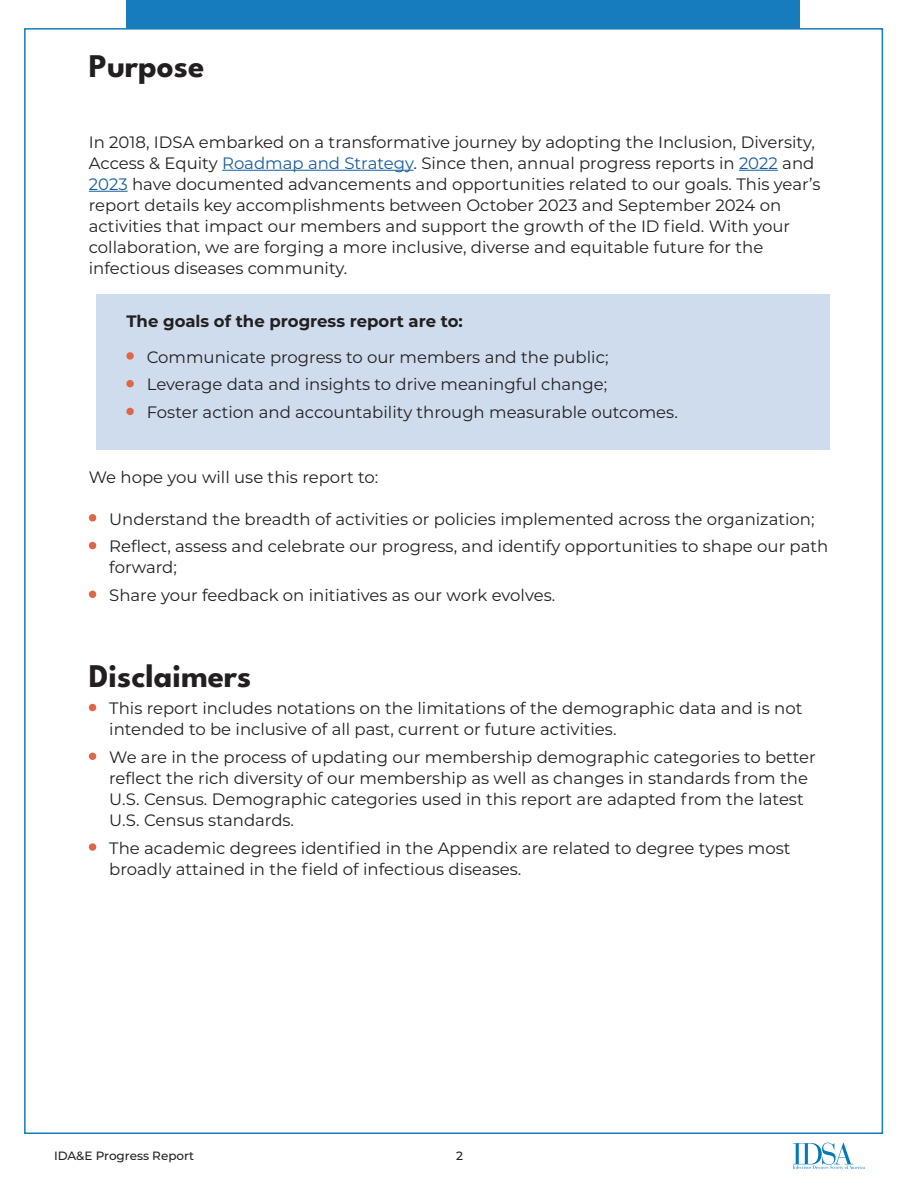
<style>
.page{position:relative;width:918px;height:1188px;background:#fff}
.page>*{position:absolute;margin:0;border:0;box-sizing:border-box;transform-origin:0 0}
.t1{font:700 33px "League Spartan";color:#231f20}
.t2{font:16.5px/21px "Montserrat";color:#231f20}
.t3{font:700 16.5px "Montserrat";color:#231f20}
.t4{font:500 12px "Montserrat";color:#231f20}
.s1{color:#175d9e}
</style>
<div class="page">
<div style="left:96px;top:294px;width:733px;height:155px;background:#cfdced"></div>
<hr style="left:222px;top:170px;width:192px;height:1px;background:#175d9e">
<hr style="left:739px;top:170px;width:39px;height:1px;background:#175d9e">
<hr style="left:89px;top:191px;width:39px;height:1px;background:#175d9e">
<svg style="left:793px;top:1143px;width:72px;height:27px"></svg>
<div style="left:126px;top:0;width:674px;height:28px;background:#167cbb"></div>
<div style="left:126px;top:352px;width:8px;height:8px;background:#de6649;border-radius:50%"></div>
<div style="left:126px;top:380px;width:8px;height:7px;background:#de6649;border-radius:50%"></div>
<div style="left:126px;top:408px;width:8px;height:7px;background:#de6649;border-radius:50%"></div>
<div style="left:89px;top:514px;width:7px;height:8px;background:#de6649;border-radius:50%"></div>
<div style="left:89px;top:542px;width:7px;height:7px;background:#de6649;border-radius:50%"></div>
<div style="left:89px;top:591px;width:7px;height:7px;background:#de6649;border-radius:50%"></div>
<div style="left:89px;top:704px;width:7px;height:7px;background:#de6649;border-radius:50%"></div>
<div style="left:89px;top:753px;width:7px;height:7px;background:#de6649;border-radius:50%"></div>
<div style="left:89px;top:843px;width:7px;height:8px;background:#de6649;border-radius:50%"></div>
<p class="t1" style="left:89px;top:40px;width:117px">Purpose</p>
<p class="t2" style="left:89px;top:131px;width:733px">In 2018, IDSA embarked on a transformative journey by adopting the Inclusion, Diversity, Access &amp; Equity <span class="s1">Roadmap and Strategy</span>. Since then, annual progress reports in <span class="s1">2022</span> and <span class="s1">2023</span> have documented advancements and opportunities related to our goals. This year’s report details key accomplishments between October 2023 and September 2024 on activities that impact our members and support the growth of the ID field. With your collaboration, we are forging a more inclusive, diverse and equitable future for the infectious diseases community.</p>
<p class="t3" style="left:126px;top:309px;width:338px">The goals of the progress report are to:</p>
<p class="t2" style="left:147px;top:346px;width:463px">Communicate progress to our members and the public;</p>
<p class="t2" style="left:147px;top:373px;width:462px">Leverage data and insights to drive meaningful change;</p>
<p class="t2" style="left:147px;top:401px;width:533px">Foster action and accountability through measurable outcomes.</p>
<p class="t2" style="left:89px;top:466px;width:291px">We hope you will use this report to:</p>
<p class="t2" style="left:109px;top:508px;width:707px">Understand the breadth of activities or policies implemented across the organization;</p>
<p class="t2" style="left:109px;top:535px;width:721px">Reflect, assess and celebrate our progress, and identify opportunities to shape our path forward;</p>
<p class="t2" style="left:109px;top:584px;width:447px">Share your feedback on initiatives as our work evolves.</p>
<p class="t1" style="left:89px;top:650px;width:164px">Disclaimers</p>
<p class="t2" style="left:109px;top:697px;width:695px">This report includes notations on the limitations of the demographic data and is not intended to be inclusive of all past, current or future activities.</p>
<p class="t2" style="left:109px;top:746px;width:708px">We are in the process of updating our membership demographic categories to better reflect the rich diversity of our membership as well as changes in standards from the U.S. Census. Demographic categories used in this report are adapted from the latest U.S. Census standards.</p>
<p class="t2" style="left:109px;top:837px;width:683px">The academic degrees identified in the Appendix are related to degree types most broadly attained in the field of infectious diseases.</p>
<p class="t4" style="left:54px;top:1147px;width:142px">IDA&amp;E Progress Report</p>
<p class="t4" style="left:456px;top:1147px;width:8px">2</p>
</div>
